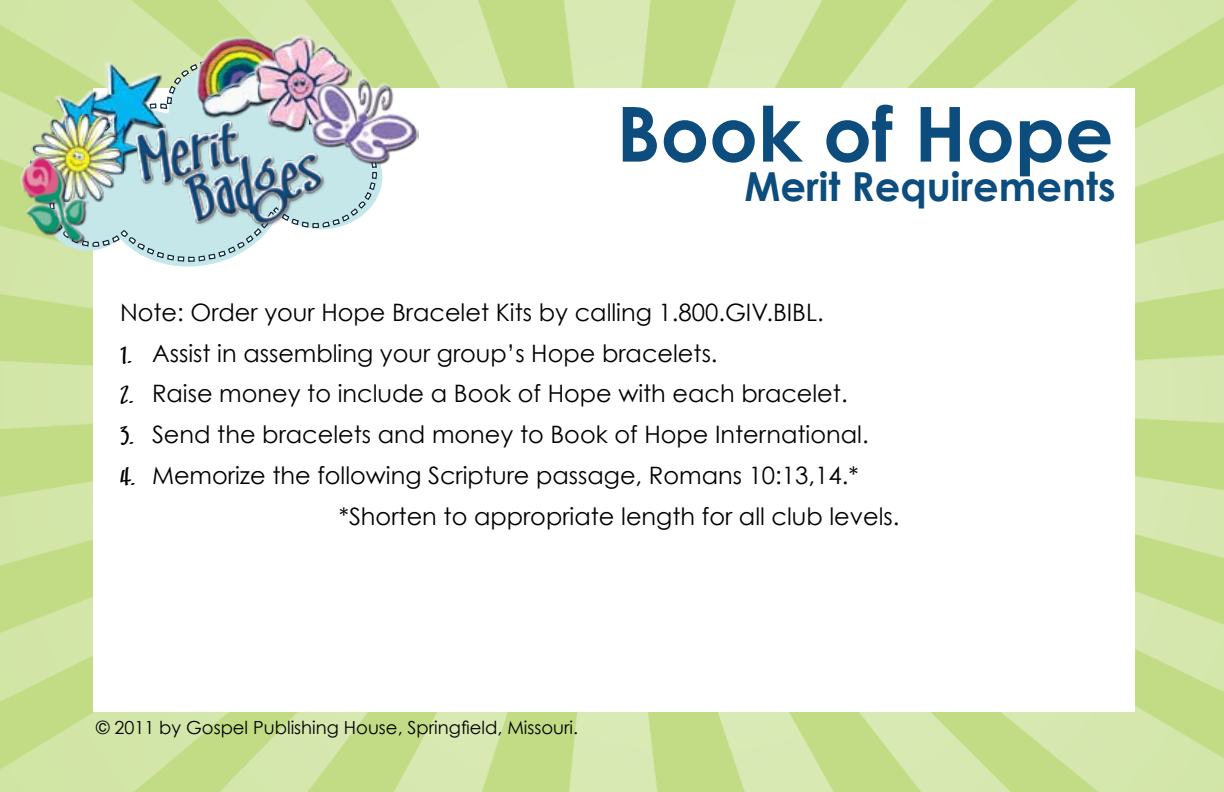
<style>
.page{position:relative;width:1224px;height:792px;background:#fff}
.page>*{position:absolute;margin:0;border:0;box-sizing:border-box;transform-origin:0 0}
.t1{font:700 76px "Century Gothic";color:#0d4d7d}
.t2{font:700 40px "Century Gothic";color:#0d4d7d}
.t3{font:24px/40.8px "Century Gothic";color:#000}
.t4{font:18px "Century Gothic";color:#000}
.s1{font-family:"Swing Set BB";font-size:32px}
</style>
<div class="page">
<img style="left:0;top:0;width:1224px;height:792px">
<div style="left:94px;top:88px;width:1041px;height:624px;background:#fff"></div>
<svg style="left:41px;top:60px;width:346px;height:214px"></svg>
<img style="left:49px;top:60px;width:70px;height:54px">
<img style="left:30px;top:114px;width:89px;height:88px">
<img style="left:181px;top:22px;width:119px;height:34px">
<img style="left:252px;top:34px;width:100px;height:42px">
<img style="left:340px;top:76px;width:79px;height:90px">
<img style="left:8px;top:144px;width:92px;height:114px">
<img style="left:119px;top:56px;width:221px;height:183px">
<h1 class="t1" style="left:617px;top:86px;width:499px">Book of Hope</h1>
<h2 class="t2" style="left:744px;top:161px;width:373px">Merit Requirements</h2>
<p class="t3" style="left:120px;top:291px;width:705px">Note: Order your Hope Bracelet Kits by calling 1.800.GIV.BIBL.</p>
<p class="t3" style="left:120px;top:332px;width:599px"><span class="s1">1.</span> Assist in assembling your group’s Hope bracelets.</p>
<p class="t3" style="left:120px;top:373px;width:729px"><span class="s1">2.</span> Raise money to include a Book of Hope with each bracelet.</p>
<p class="t3" style="left:120px;top:414px;width:750px"><span class="s1">3.</span> Send the bracelets and money to Book of Hope International.</p>
<p class="t3" style="left:339px;top:455px;width:562px;text-indent:-219px"><span class="s1">4.</span> Memorize the following Scripture passage, Romans 10:13,14.* *Shorten to appropriate length for all club levels.</p>
<p class="t4" style="left:96px;top:716px;width:484px">© 2011 by Gospel Publishing House, Springfield, Missouri.</p>
</div>
